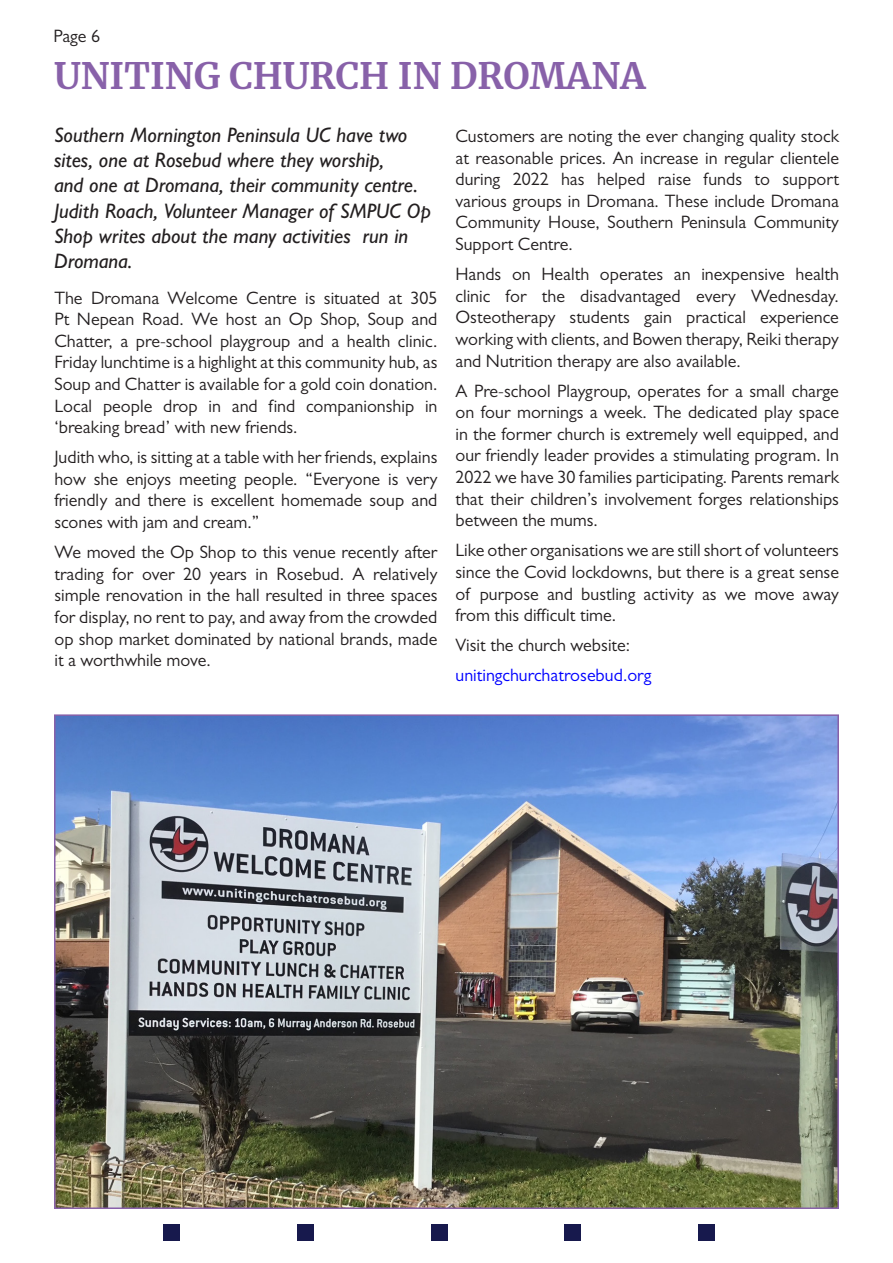
<style>
.page{position:relative;width:893px;height:1263px;background:#fff}
.page>*{position:absolute;margin:0;border:0;box-sizing:border-box;transform-origin:0 0}
.t1{font:700 36px "Merriweather";color:#8861a9}
.Introduction{font:italic 500 21px/25.2px "Gill Sans";color:#231f20}
.Body_text_Newsbeat{font:18px/21.6px "Gill Sans";color:#231f20;text-align:justify}
.Body_text_Newsbeat-2{font:18px "Gill Sans";color:#00f}
</style>
<div class="page">
<div style="left:164px;top:1225px;width:16px;height:16px;background:#17194d"></div>
<div style="left:297px;top:1225px;width:16px;height:16px;background:#17194d"></div>
<div style="left:431px;top:1225px;width:16px;height:16px;background:#17194d"></div>
<div style="left:565px;top:1225px;width:16px;height:16px;background:#17194d"></div>
<div style="left:698px;top:1225px;width:16px;height:16px;background:#17194d"></div>
<img style="left:57px;top:717px;width:779px;height:489px">
<p class="Body_text_Newsbeat" style="left:54px;top:26px;width:48px">Page 6</p>
<p class="t1" style="left:54px;top:51px;width:593px">UNITING CHURCH IN DROMANA</p>
<p class="Introduction" style="left:54px;top:122px;width:379px">Southern Mornington Peninsula UC have two sites, one at Rosebud where they worship,<br>and one at Dromana, their community centre.<br>Judith Roach, Volunteer Manager of SMPUC Op Shop writes about the many activities run in Dromana.</p>
<p class="Body_text_Newsbeat" style="left:455px;top:125px;width:385px">Customers are noting the ever changing quality stock at reasonable prices. An increase in regular clientele during 2022 has helped raise funds to support various groups in Dromana. These include Dromana Community House, Southern Peninsula Community Support Centre.</p>
<p class="Body_text_Newsbeat" style="left:455px;top:263px;width:385px">Hands on Health operates an inexpensive health clinic for the disadvantaged every Wednesday.<br>Osteotherapy students gain practical experience working with clients, and Bowen therapy, Reiki therapy and Nutrition therapy are also available.</p>
<p class="Body_text_Newsbeat" style="left:455px;top:380px;width:385px">A Pre-school Playgroup, operates for a small charge on four mornings a week. The dedicated play space in the former church is extremely well equipped, and our friendly leader provides a stimulating program. In 2022 we have 30 families participating. Parents remark that their children’s involvement forges relationships between the mums.</p>
<p class="Body_text_Newsbeat" style="left:455px;top:539px;width:385px">Like other organisations we are still short of volunteers since the Covid lockdowns, but there is a great sense of purpose and bustling activity as we move away from this difficult time.</p>
<p class="Body_text_Newsbeat" style="left:455px;top:634px;width:176px">Visit the church website:</p>
<p class="Body_text_Newsbeat-2" style="left:455px;top:665px;width:197px">unitingchurchatrosebud.org</p>
<p class="Body_text_Newsbeat" style="left:54px;top:287px;width:385px">The Dromana Welcome Centre is situated at 305<br>Pt Nepean Road. We host an Op Shop, Soup and Chatter, a pre-school playgroup and a health clinic.<br>Friday lunchtime is a highlight at this community hub, as Soup and Chatter is available for a gold coin donation.<br>Local people drop in and find companionship in ‘breaking bread’ with new friends.</p>
<p class="Body_text_Newsbeat" style="left:54px;top:446px;width:385px">Judith who, is sitting at a table with her friends, explains how she enjoys meeting people. “Everyone is very friendly and there is excellent homemade soup and scones with jam and cream.”</p>
<p class="Body_text_Newsbeat" style="left:54px;top:541px;width:385px">We moved the Op Shop to this venue recently after trading for over 20 years in Rosebud. A relatively simple renovation in the hall resulted in three spaces for display, no rent to pay, and away from the crowded op shop market dominated by national brands, made it a worthwhile move.</p>
</div>
